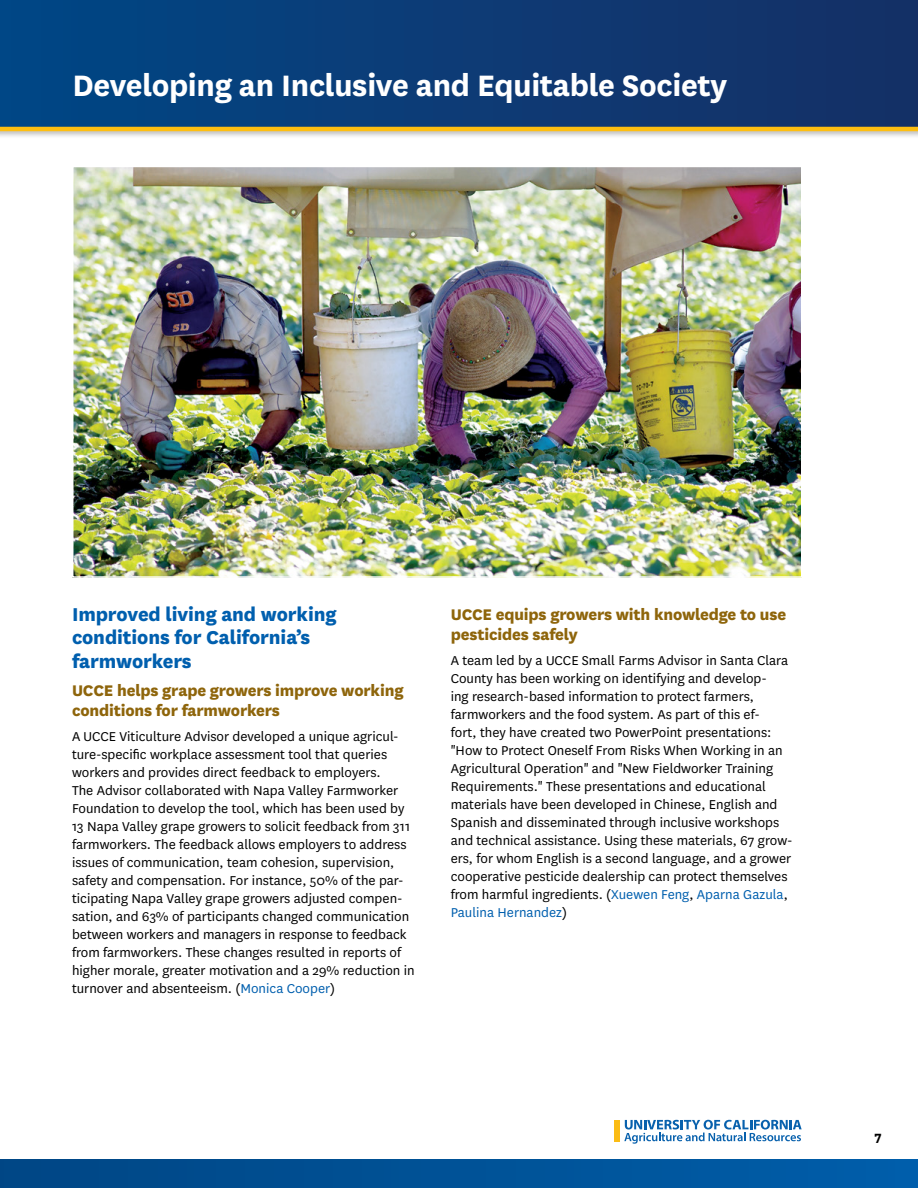
<style>
.page{position:relative;width:918px;height:1188px;background:#fff}
.page>*{position:absolute;margin:0;border:0;box-sizing:border-box;transform-origin:0 0}
.t1{font:700 34.5px "National";letter-spacing:-.01em;color:#fff}
.t2{font:800 21.75px/23.2px "National";letter-spacing:-.005em;color:#005fae}
.t3{font:800 18px/20.2px "National";letter-spacing:-.01em;color:#8e650b}
.t4{font:15px/18px "National";color:#000}
.t5{font:700 15px "National";color:#000}
.s1{color:#005fae}
</style>
<div class="page">
<svg style="left:624px;top:1120px;width:178px;height:24px"></svg>
<div style="left:615px;top:1120px;width:5px;height:22px;background:#fbbc15"></div>
<div style="left:0;top:0;width:918px;height:128px;background:linear-gradient(to right,#004786,#163065)"></div>
<div style="left:0;top:1159px;width:918px;height:29px;background:#000;opacity:.2"></div>
<div style="left:0;top:1160px;width:918px;height:28px;background:linear-gradient(to right,#004684,#005eaa)"></div>
<div style="left:0;top:126px;width:918px;height:13px;background:#000;opacity:.2"></div>
<hr style="left:0;top:127px;width:918px;height:4px;background:#febe10">
<img style="left:75px;top:169px;width:724px;height:406px">
<div style="left:72px;top:166px;width:730px;height:412px;border:2px solid #fff"></div>
<h2 class="t1" style="left:72px;top:61px;width:656px">Developing an Inclusive and Equitable Society</h2>
<h3 class="t2" style="left:72px;top:601px;width:266px">Improved living and working conditions for California’s farmworkers</h3>
<h4 class="t3" style="left:72px;top:679px;width:333px">UCCE helps grape growers improve working conditions for farmworkers</h4>
<p class="t4" style="left:72px;top:727px;width:344px">A UCCE Viticulture Advisor developed a unique agricul&shy;ture-specific workplace assessment tool that queries workers and provides direct feedback to employers.<br>The Advisor collaborated with Napa Valley Farmworker Foundation to develop the tool, which has been used by 13 Napa Valley grape growers to solicit feedback from 311 farmworkers. The feedback allows employers to address issues of communication, team cohesion, supervision, safety and compensation. For instance, 50% of the par&shy;ticipating Napa Valley grape growers adjusted compen&shy;sation, and 63% of participants changed communication between workers and managers in response to feedback from farmworkers. These changes resulted in reports of higher morale, greater motivation and a 29% reduction in turnover and absenteeism. (<span class="s1">Monica Cooper</span>)</p>
<h4 class="t3" style="left:451px;top:603px;width:337px">UCCE equips growers with knowledge to use pesticides safely</h4>
<p class="t4" style="left:451px;top:650px;width:343px">A team led by a UCCE Small Farms Advisor in Santa Clara County has been working on identifying and develop-<br>ing research-based information to protect farmers, farmworkers and the food system. As part of this ef-<br>fort, they have created two PowerPoint presentations: "How to Protect Oneself From Risks When Working in an Agricultural Operation" and "New Fieldworker Training Requirements." These presentations and educational materials have been developed in Chinese, English and Spanish and disseminated through inclusive workshops and technical assistance. Using these materials, 67 grow&shy;ers, for whom English is a second language, and a grower cooperative pesticide dealership can protect themselves from harmful ingredients. (<span class="s1">Xuewen Feng</span>, <span class="s1">Aparna Gazula</span>, <span class="s1">Paulina Hernandez</span>)</p>
<p class="t5" style="left:875px;top:1126px;width:9px">7</p>
</div>
